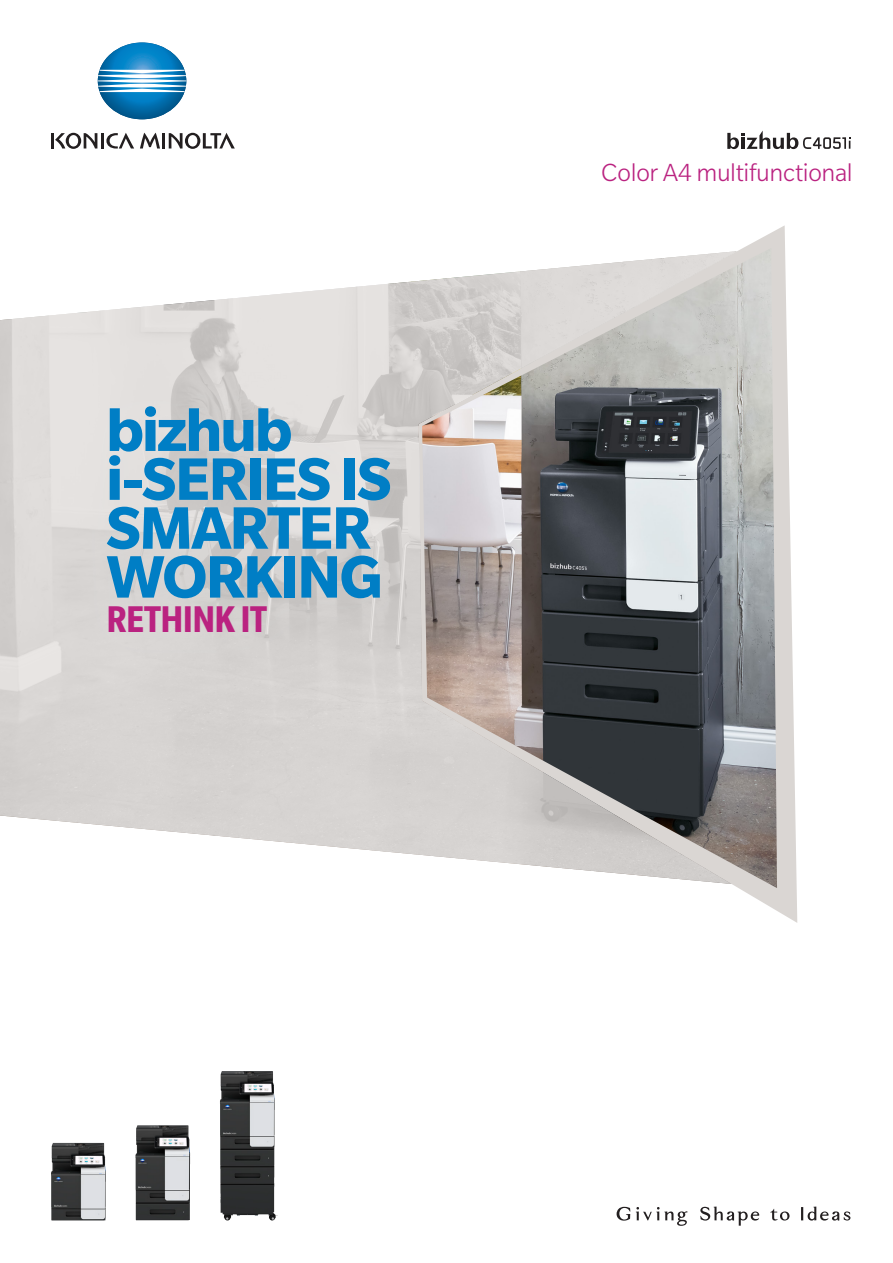
<style>
.page{position:relative;width:893px;height:1263px;background:#fff}
.page>*{position:absolute;margin:0;border:0;box-sizing:border-box;transform-origin:0 0}
.Data_Titel_Slogan{font:700 65.25px "Slate Pro";letter-spacing:-.025em;color:#007ec5}
.Data_Titel_RETHINK_BoldCond_27{font:700 condensed 40.5px "Slate Pro";letter-spacing:-.015em;color:#ba2280}
.Data_Titel_CATEGORY_Light_18{font:300 27px "Slate Pro";letter-spacing:-.01em;color:#ba2280}
</style>
<div class="page">
<svg style="left:739px;top:225px;width:58px;height:698px;fill:#dad6d3"></svg>
<img style="left:732px;top:248px;width:45px;height:640px">
<svg style="left:0;top:251px;width:737px;height:633px"></svg>
<div style="left:59px;top:360px;width:381px;height:324px;background:#fff;opacity:.1"></div>
<svg style="left:727px;top:131px;width:123px;height:18px"></svg>
<svg style="left:700px;top:1206px;width:59px;height:20px"></svg>
<svg style="left:801px;top:1206px;width:49px;height:14px"></svg>
<svg style="left:617px;top:1207px;width:13px;height:13px"></svg>
<svg style="left:636px;top:1207px;width:51px;height:19px"></svg>
<svg style="left:770px;top:1209px;width:20px;height:11px"></svg>
<svg style="left:98px;top:43px;width:88px;height:76px"></svg>
<hr style="left:51px;top:133px;width:3px;height:15px;background:#231f20">
<hr style="left:101px;top:133px;width:3px;height:15px;background:#231f20">
<hr style="left:162px;top:133px;width:3px;height:15px;background:#231f20">
<svg style="left:106px;top:133px;width:28px;height:16px"></svg>
<svg style="left:55px;top:133px;width:42px;height:16px"></svg>
<svg style="left:169px;top:133px;width:66px;height:16px"></svg>
<svg style="left:140px;top:133px;width:20px;height:15px"></svg>
<img style="left:51px;top:1143px;width:55px;height:77px">
<img style="left:135px;top:1125px;width:55px;height:95px">
<img style="left:220px;top:1071px;width:58px;height:149px">
<p class="Data_Titel_Slogan" style="left:106px;top:394px;width:188px">bizhub</p>
<p class="Data_Titel_Slogan" style="left:106px;top:443px;width:287px">i-SERIES IS</p>
<p class="Data_Titel_Slogan" style="left:106px;top:492px;width:266px">SMARTER</p>
<p class="Data_Titel_Slogan" style="left:106px;top:541px;width:278px">WORKING</p>
<p class="Data_Titel_RETHINK_BoldCond_27" style="left:106px;top:598px;width:162px">RETHINK IT</p>
<p class="Data_Titel_CATEGORY_Light_18" style="left:601px;top:159px;width:253px">Color A4 multifunctional</p>
</div>
